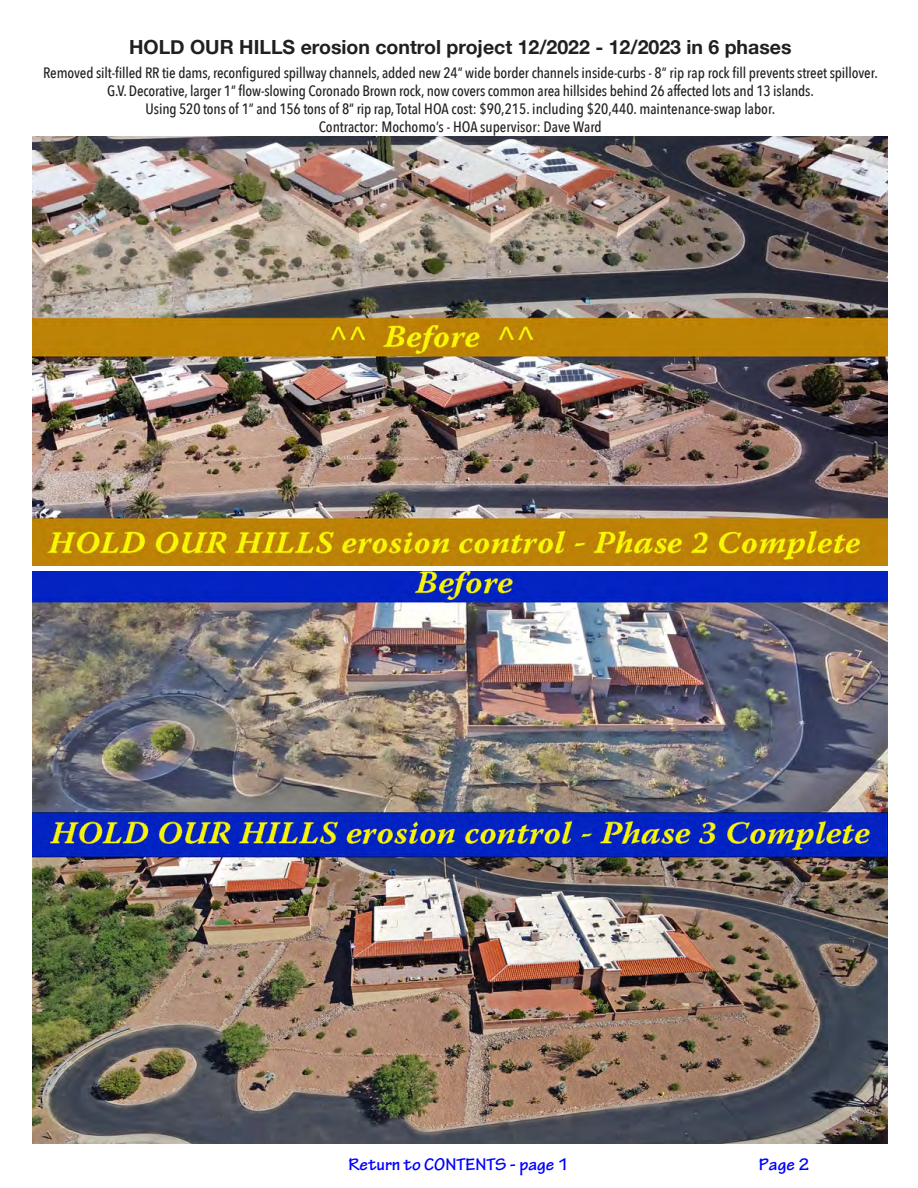
<style>
.page{position:relative;width:918px;height:1188px;background:#fff}
.page>*{position:absolute;margin:0;border:0;box-sizing:border-box;transform-origin:0 0}
.t1{font:700 19.5px "Helvetica Neue";color:#231f20}
.t2{font:700 18px "Tekton Pro";color:#00f}
.t3{font:500 15px "Avenir Next Condensed";letter-spacing:-.01em;color:#231f20}
</style>
<div class="page">
<img style="left:33px;top:137px;width:855px;height:428px">
<img style="left:33px;top:572px;width:855px;height:571px">
<p class="t1" style="left:129px;top:31px;width:664px">HOLD OUR HILLS erosion control project 12/2022 - 12/2023 in 6 phases</p>
<p class="t3" style="left:43px;top:64px;width:836px">Removed silt-filled RR tie dams, reconfigured spillway channels, added new 24” wide border channels inside-curbs - 8” rip rap rock fill prevents street spillover.</p>
<p class="t3" style="left:107px;top:82px;width:708px">G.V. Decorative, larger 1” flow-slowing Coronado Brown rock, now covers common area hillsides behind 26 affected lots and 13 islands.</p>
<p class="t3" style="left:146px;top:100px;width:631px">Using 520 tons of 1” and 156 tons of 8” rip rap, Total HOA cost: $90,215. including $20,440. maintenance-swap labor.</p>
<p class="t3" style="left:319px;top:118px;width:285px">Contractor: Mochomo’s - HOA supervisor: Dave Ward</p>
<p class="t2" style="left:349px;top:1153px;width:222px">Return to CONTENTS - page 1</p>
<p class="t2" style="left:759px;top:1153px;width:53px">Page 2</p>
</div>
